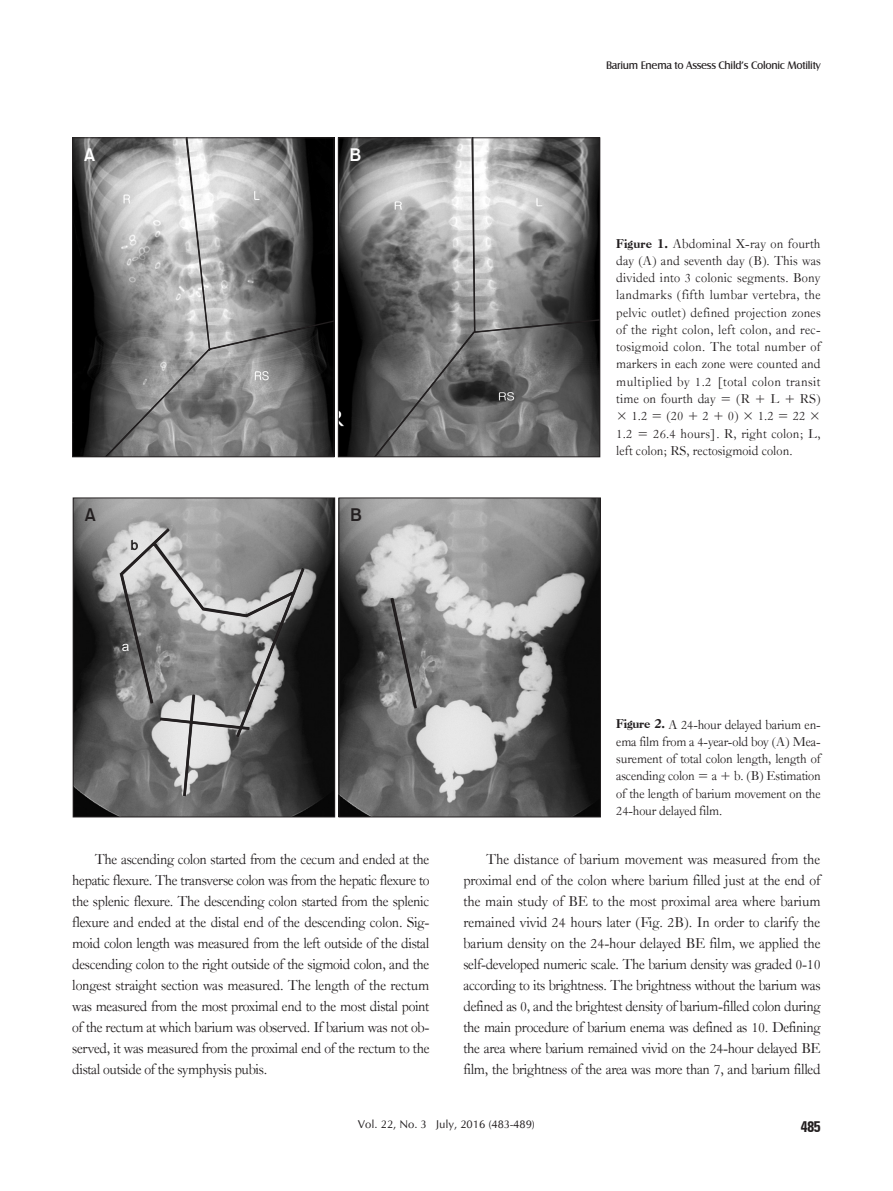
<style>
.page{position:relative;width:893px;height:1191px;background:#fff}
.page>*{position:absolute;margin:0;border:0;box-sizing:border-box;transform-origin:0 0}
.t1{font:18px "Gothic 725 BT Bold A";color:#fff}
.t2{font:18px "Gothic 725 BT Bold A";color:#231f20}
.t3{font:15.3px/21px "Caslon Old Face BT";letter-spacing:-.025em;color:#231f20;text-align:justify}
.t4{font:15.3px "Univeconbol";color:#231f20}
.t5{font:13.8px/17.2px "Caslon Old Face BT";letter-spacing:-.005em;color:#231f20;text-align:justify}
.t6{font:13.65px "Arial";color:#fff}
.t7{font:13.65px "Arial";color:#231f20}
.t8{font:11.25px "Castle T";letter-spacing:-.025em;color:#231f20}
.t9{font:11.25px "CG Omega";color:#231f20}
.s1{font-weight:800;font-size:12.3px}
</style>
<div class="page">
<svg style="left:72px;top:137px;width:33px;height:320px"></svg>
<svg style="left:105px;top:137px;width:495px;height:320px"></svg>
<svg style="left:73px;top:497px;width:528px;height:320px"></svg>
<svg style="left:119px;top:525px;width:300px;height:274px"></svg>
<p class="t1" style="left:84px;top:144px;width:13px">A</p>
<p class="t1" style="left:349px;top:144px;width:13px">B</p>
<p class="t2" style="left:85px;top:504px;width:13px">A</p>
<p class="t2" style="left:350px;top:504px;width:13px">B</p>
<p class="t7" style="left:131px;top:537px;width:9px">b</p>
<p class="t6" style="left:122px;top:638px;width:9px">a</p>
<p class="t8" style="left:606px;top:59px;width:216px">Barium Enema to Assess Child’s Colonic Motility</p>
<p class="t5" style="left:616px;top:234px;width:206px"><span class="s1">Figure 1.</span> Abdominal X-ray on fourth day (A) and seventh day (B). This was divided into 3 colonic segments. Bony landmarks (fifth lumbar vertebra, the pelvic outlet) defined projection zones of the right colon, left colon, and rec&shy;tosigmoid colon. The total number of markers in each zone were counted and multiplied by 1.2 [total colon transit time on fourth day = (R + L + RS) × 1.2 = (20 + 2 + 0) × 1.2 = 22 × 1.2 = 26.4 hours]. R, right colon; L, left colon; RS, rectosigmoid colon.</p>
<p class="t5" style="left:616px;top:715px;width:206px"><span class="s1">Figure 2.</span> A 24-hour delayed barium en&shy;ema film from a 4-year-old boy (A) Mea&shy;surement of total colon length, length of ascending colon = a + b. (B) Estimation of the length of barium movement on the 24-hour delayed film.</p>
<p class="t3" style="left:72px;top:848px;width:359px;text-indent:23px">The ascending colon started from the cecum and ended at the hepatic flexure. The transverse colon was from the hepatic flexure to the splenic flexure. The descending colon started from the splenic flexure and ended at the distal end of the descending colon. Sig&shy;moid colon length was measured from the left outside of the distal descending colon to the right outside of the sigmoid colon, and the longest straight section was measured. The length of the rectum was measured from the most proximal end to the most distal point of the rectum at which barium was observed. If barium was not ob&shy;served, it was measured from the proximal end of the rectum to the distal outside of the symphysis pubis.</p>
<p class="t3" style="left:463px;top:848px;width:359px;text-indent:23px">The distance of barium movement was measured from the proximal end of the colon where barium filled just at the end of the main study of BE to the most proximal area where barium remained vivid 24 hours later (Fig. 2B). In order to clarify the barium density on the 24-hour delayed BE film, we applied the self-developed numeric scale. The barium density was graded 0-10 according to its brightness. The brightness without the barium was defined as 0, and the brightest density of barium-filled colon during the main procedure of barium enema was defined as 10. Defining the area where barium remained vivid on the 24-hour delayed BE film, the brightness of the area was more than 7, and barium filled</p>
<p class="t9" style="left:358px;top:1117px;width:179px">Vol. 22, No. 3 July, 2016 (483-489)</p>
<p class="t4" style="left:801px;top:1117px;width:21px">485</p>
</div>
